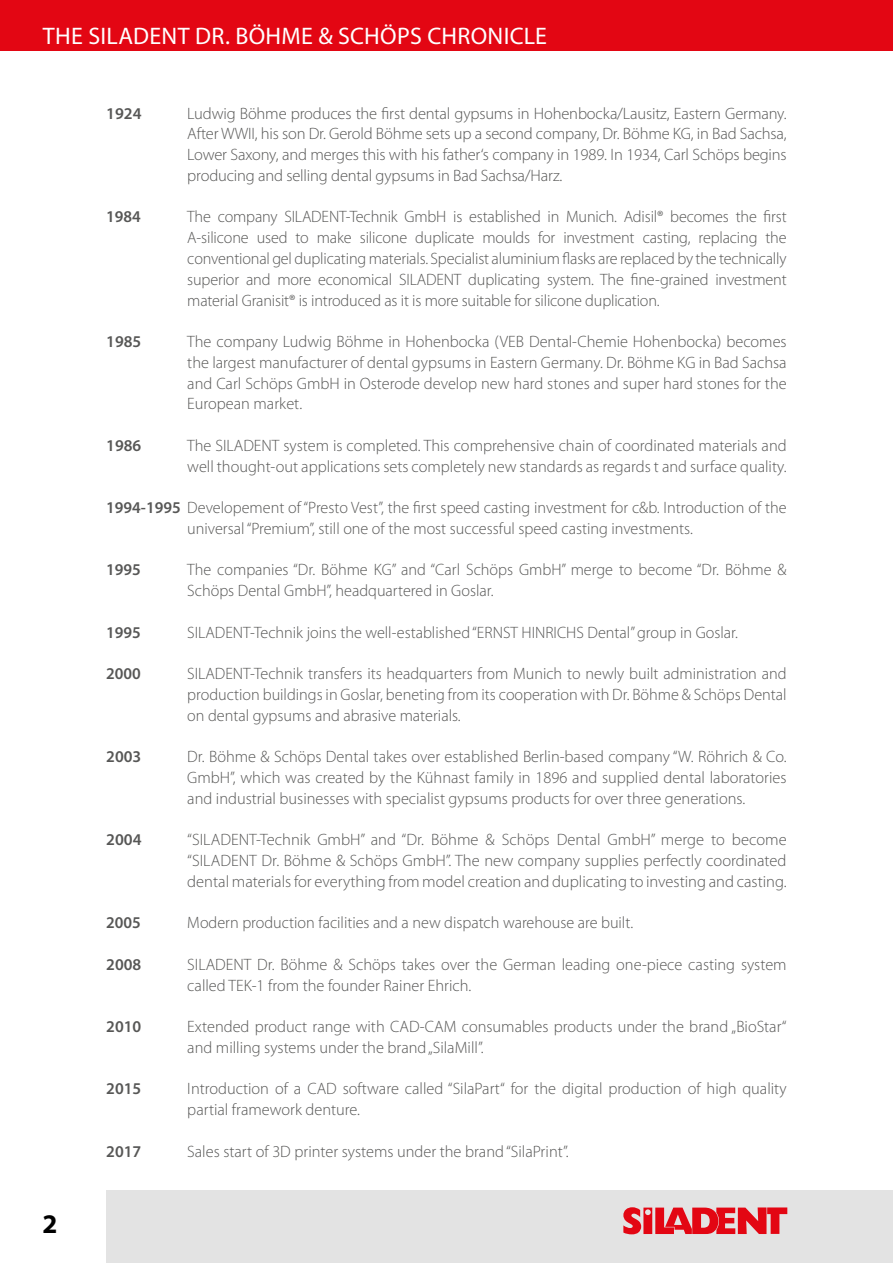
<style>
.page{position:relative;width:893px;height:1263px;background:#fff}
.page>*{position:absolute;margin:0;border:0;box-sizing:border-box;transform-origin:0 0}
.t1{font:700 27px "Myriad Pro";color:#000}
.t2{font:24px "Myriad Pro";letter-spacing:.015em;color:#fff}
.t3{font:300 16.5px/20.7px "Myriad Pro";color:#575756;text-align:justify}
.t4{font:600 16.5px "Myriad Pro";color:#575756}
.s1{font-weight:600}
</style>
<div class="page">
<div style="left:106px;top:1190px;width:787px;height:73px;background:#e3e3e3"></div>
<svg style="left:623px;top:1207px;width:164px;height:27px"></svg>
<div style="left:0;top:0;width:893px;height:51px;background:#e30613"></div>
<h2 class="t2" style="left:43px;top:21px;width:506px">THE SILADENT DR. BÖHME &amp; SCHÖPS CHRONICLE</h2>
<h1 class="t1" style="left:42px;top:1206px;width:16px">2</h1>
<p class="t4" style="left:106px;top:103px;width:37px">1924</p>
<p class="t3" style="left:187px;top:103px;width:601px">Ludwig Böhme produces the first dental gypsums in Hohenbocka/Lausitz, Eastern Germany.<br>After WWII, his son Dr. Gerold Böhme sets up a second company, Dr. Böhme KG, in Bad Sachsa, Lower Saxony, and merges this with his father‘s company in 1989. In 1934, Carl Schöps begins producing and selling dental gypsums in Bad Sachsa/Harz.</p>
<p class="t4" style="left:106px;top:206px;width:36px">1984</p>
<p class="t3" style="left:187px;top:207px;width:601px">The company SILADENT-Technik GmbH is established in Munich. Adisil® becomes the first A-silicone used to make silicone duplicate moulds for investment casting, replacing the conventional gel duplicating materials. Specialist aluminium flasks are replaced by the technically superior and more economical SILADENT duplicating system. The fine-grained investment material Granisit® is introduced as it is more suitable for silicone duplication.</p>
<p class="t4" style="left:106px;top:331px;width:37px">1985</p>
<p class="t3" style="left:187px;top:331px;width:601px">The company Ludwig Böhme in Hohenbocka (VEB Dental-Chemie Hohenbocka) becomes the largest manufacturer of dental gypsums in Eastern Germany. Dr. Böhme KG in Bad Sachsa and Carl Schöps GmbH in Osterode develop new hard stones and super hard stones for the European market.</p>
<p class="t4" style="left:106px;top:435px;width:37px">1986</p>
<p class="t3" style="left:187px;top:435px;width:601px">The SILADENT system is completed. This comprehensive chain of coordinated materials and well thought-out applications sets completely new standards as regards t and surface quality.</p>
<p class="t3" style="left:187px;top:497px;width:601px;text-indent:-81px"><span class="s1">1994-1995</span> Developement of “Presto Vest”, the first speed casting investment for c&amp;b. Introduction of the universal “Premium”, still one of the most successful speed casting investments.</p>
<p class="t4" style="left:106px;top:559px;width:36px">1995</p>
<p class="t3" style="left:187px;top:560px;width:601px">The companies “Dr. Böhme KG” and “Carl Schöps GmbH” merge to become “Dr. Böhme &amp;<br>Schöps Dental GmbH”, headquartered in Goslar.</p>
<p class="t4" style="left:106px;top:622px;width:36px">1995</p>
<p class="t3" style="left:187px;top:622px;width:552px">SILADENT-Technik joins the well-established “ERNST HINRICHS Dental” group in Goslar.</p>
<p class="t4" style="left:106px;top:663px;width:36px">2000</p>
<p class="t3" style="left:187px;top:664px;width:601px">SILADENT-Technik transfers its headquarters from Munich to newly built administration and production buildings in Goslar, beneting from its cooperation with Dr. Böhme &amp; Schöps Dental on dental gypsums and abrasive materials.</p>
<p class="t4" style="left:106px;top:746px;width:37px">2003</p>
<p class="t3" style="left:187px;top:747px;width:601px">Dr. Böhme &amp; Schöps Dental takes over established Berlin-based company “W. Röhrich &amp; Co.<br>GmbH”, which was created by the Kühnast family in 1896 and supplied dental laboratories and industrial businesses with specialist gypsums products for over three generations.</p>
<p class="t4" style="left:106px;top:829px;width:37px">2004</p>
<p class="t3" style="left:187px;top:830px;width:601px">“SILADENT-Technik GmbH” and “Dr. Böhme &amp; Schöps Dental GmbH” merge to become “SILADENT Dr. Böhme &amp; Schöps GmbH”. The new company supplies perfectly coordinated dental materials for everything from model creation and duplicating to investing and casting.</p>
<p class="t4" style="left:106px;top:912px;width:36px">2005</p>
<p class="t3" style="left:187px;top:913px;width:447px">Modern production facilities and a new dispatch warehouse are built.</p>
<p class="t4" style="left:106px;top:954px;width:37px">2008</p>
<p class="t3" style="left:187px;top:954px;width:601px">SILADENT Dr. Böhme &amp; Schöps takes over the German leading one-piece casting system called TEK-1 from the founder Rainer Ehrich.</p>
<p class="t4" style="left:106px;top:1016px;width:37px">2010</p>
<p class="t3" style="left:187px;top:1016px;width:601px">Extended product range with CAD-CAM consumables products under the brand „BioStar“ and milling systems under the brand „SilaMill”.</p>
<p class="t4" style="left:106px;top:1078px;width:37px">2015</p>
<p class="t3" style="left:187px;top:1079px;width:601px">Introduction of a CAD software called “SilaPart“ for the digital production of high quality partial framework denture.</p>
<p class="t4" style="left:106px;top:1140px;width:37px">2017</p>
<p class="t3" style="left:187px;top:1141px;width:383px">Sales start of 3D printer systems under the brand “SilaPrint”.</p>
</div>
